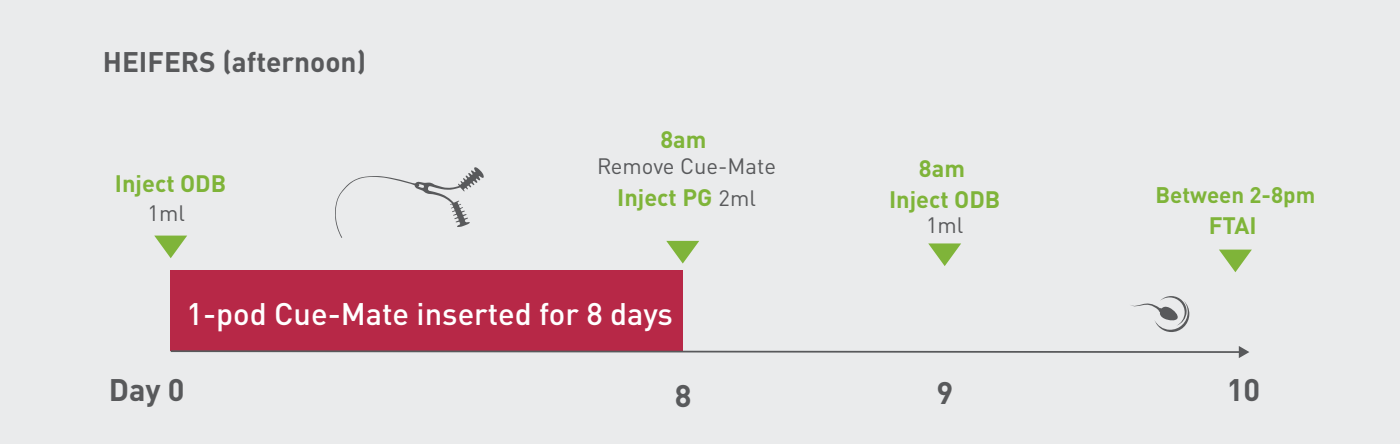
<style>
.page{position:relative;width:1400px;height:444px;background:#fff}
.page>*{position:absolute;margin:0;border:0;box-sizing:border-box;transform-origin:0 0}
.t1{font:500 30.8px "DIN Pro";color:#fff}
.t2{font:700 30.8px "DIN Pro";color:#58595b}
.t3{font:700 28px "DIN Pro";color:#58595b}
.t4{font:700 23.54px/30.8px "DIN Pro";color:#7fb439;text-align:center}
.t5{font:700 22.31px "DIN Pro";color:#7fb439}
.t6{font:22.05px "DIN Pro";color:#58595b}
.s1{font-weight:400;font-size:22.05px;color:#58595b}
</style>
<div class="page">
<div style="left:0;top:0;width:1399px;height:444px;background:#eaebec"></div>
<svg style="left:666px;top:241px;width:33px;height:22px"></svg>
<svg style="left:154px;top:235px;width:33px;height:23px"></svg>
<svg style="left:335px;top:167px;width:148px;height:71px"></svg>
<div style="left:171px;top:270px;width:511px;height:81px;background:#b72847"></div>
<svg style="left:170px;top:346px;width:1079px;height:12px"></svg>
<svg style="left:1219px;top:249px;width:32px;height:23px"></svg>
<svg style="left:1131px;top:296px;width:58px;height:36px"></svg>
<svg style="left:928px;top:243px;width:33px;height:23px"></svg>
<p class="t3" style="left:103px;top:39px;width:265px">HEIFERS (afternoon)</p>
<p class="t4" style="left:115px;top:165px;width:113px">Inject ODB</p>
<p class="t6" style="left:147px;top:196px;width:39px">1ml</p>
<p class="t4" style="left:660px;top:121px;width:47px">8am</p>
<p class="t6" style="left:597px;top:149px;width:180px">Remove Cue-Mate</p>
<p class="t4" style="left:617px;top:179px;width:140px">Inject PG <span class="s1">2ml</span></p>
<h1 class="t1" style="left:186px;top:289px;width:488px">1-pod Cue-Mate inserted for 8 days</h1>
<h1 class="t2" style="left:109px;top:364px;width:77px">Day 0</h1>
<h1 class="t2" style="left:674px;top:369px;width:18px">8</h1>
<p class="t4" style="left:889px;top:151px;width:113px">8am<br>Inject ODB</p>
<p class="t6" style="left:925px;top:207px;width:39px">1ml</p>
<h1 class="t2" style="left:936px;top:367px;width:18px">9</h1>
<p class="t5" style="left:1155px;top:176px;width:161px">Between 2-8pm</p>
<p class="t4" style="left:1208px;top:207px;width:49px">FTAI</p>
<h1 class="t2" style="left:1226px;top:364px;width:35px">10</h1>
</div>
